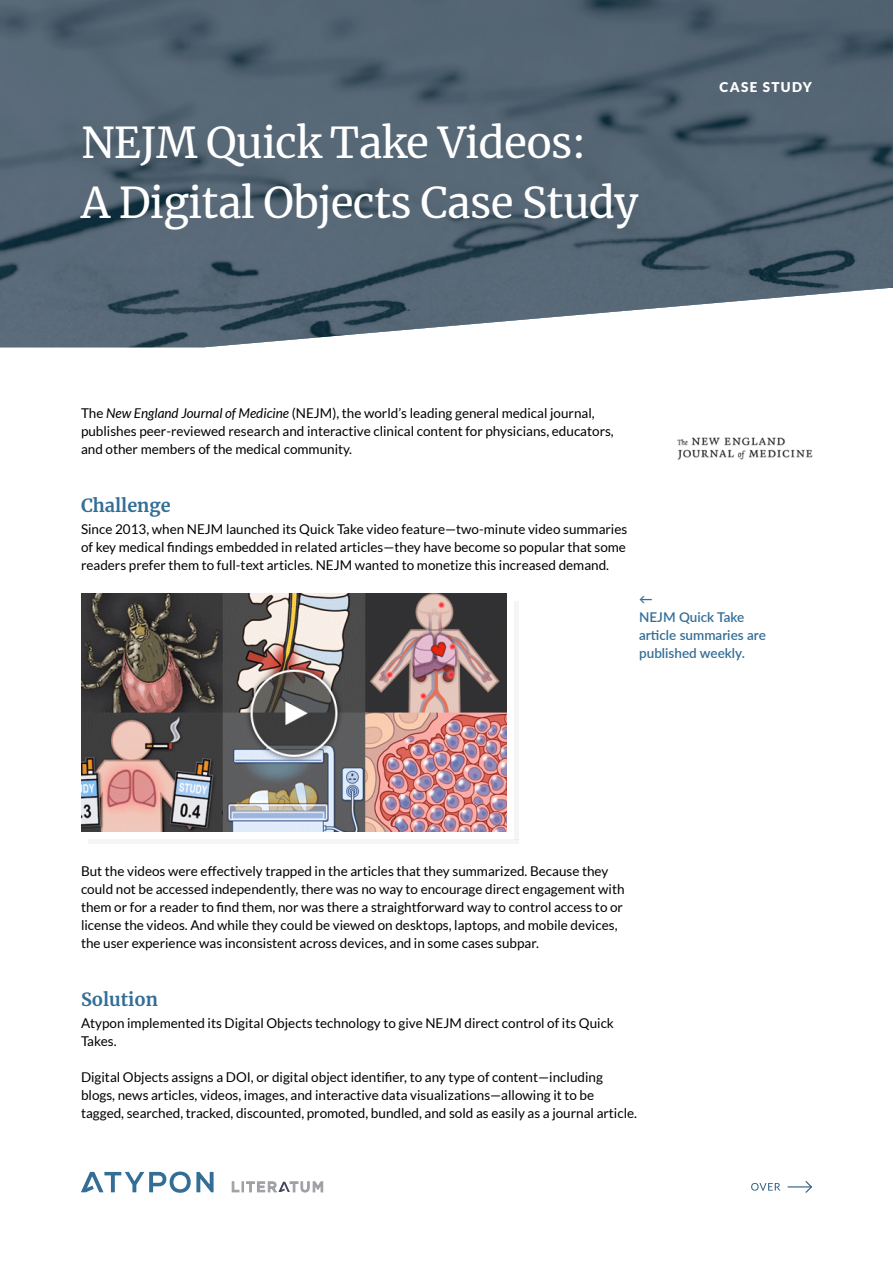
<style>
.page{position:relative;width:893px;height:1263px;background:#fff}
.page>*{position:absolute;margin:0;border:0;box-sizing:border-box;transform-origin:0 0}
.t1{font:42px/60px "Merriweather";letter-spacing:-.015em;color:#fff}
.t2{font:700 18px "Merriweather";color:#336e96}
.t3{font:13.5px/18px "Lato";color:#000}
.t4{font:600 13.5px/18px "Lato";color:#336e96}
.t5{font:900 13.5px "Lato";letter-spacing:.1em;color:#fff}
.s1{font-style:italic}
</style>
<div class="page">
<svg style="left:81px;top:1171px;width:133px;height:22px"></svg>
<svg style="left:0;top:0;width:893px;height:347px;background:#5b6c79"></svg>
<svg style="left:232px;top:1181px;width:91px;height:11px"></svg>
<svg style="left:751px;top:1183px;width:29px;height:8px"></svg>
<svg style="left:787px;top:1181px;width:25px;height:12px"></svg>
<img style="left:677px;top:437px;width:136px;height:23px">
<img style="left:81px;top:593px;width:426px;height:239px">
<div style="left:88px;top:839px;width:431px;height:5px;background:#f5f5f6"></div>
<div style="left:514px;top:601px;width:5px;height:238px;background:#f5f5f6"></div>
<h1 class="t1" style="left:81px;top:111px;width:559px">NEJM Quick Take Videos:<br>A Digital Objects Case Study</h1>
<p class="t3" style="left:81px;top:404px;width:534px">The <span class="s1">New England Journal of Medicine</span> (NEJM), the world’s leading general medical journal, publishes peer-reviewed research and interactive clinical content for physicians, educators, and other members of the medical community.</p>
<h2 class="t2" style="left:81px;top:493px;width:91px">Challenge</h2>
<p class="t3" style="left:81px;top:520px;width:548px;text-align:justify">Since 2013, when NEJM launched its Quick Take video feature—two-minute video summaries of key medical findings embedded in related articles—they have become so popular that some readers prefer them to full-text articles. NEJM wanted to monetize this increased demand.</p>
<p class="t5" style="left:720px;top:79px;width:94px">CASE STUDY</p>
<p class="t4" style="left:639px;top:589px;width:128px">←<br>NEJM Quick Take article summaries are published weekly.</p>
<p class="t3" style="left:81px;top:862px;width:545px">But the videos were effectively trapped in the articles that they summarized. Because they could not be accessed independently, there was no way to encourage direct engagement with them or for a reader to find them, nor was there a straightforward way to control access to or license the videos. And while they could be viewed on desktops, laptops, and mobile devices, the user experience was inconsistent across devices, and in some cases subpar.</p>
<h2 class="t2" style="left:81px;top:987px;width:78px">Solution</h2>
<p class="t3" style="left:81px;top:1014px;width:534px">Atypon implemented its Digital Objects technology to give NEJM direct control of its Quick<br>Takes.</p>
<p class="t3" style="left:81px;top:1068px;width:558px">Digital Objects assigns a DOI, or digital object identifier, to any type of content—including blogs, news articles, videos, images, and interactive data visualizations—allowing it to be tagged, searched, tracked, discounted, promoted, bundled, and sold as easily as a journal article.</p>
</div>
